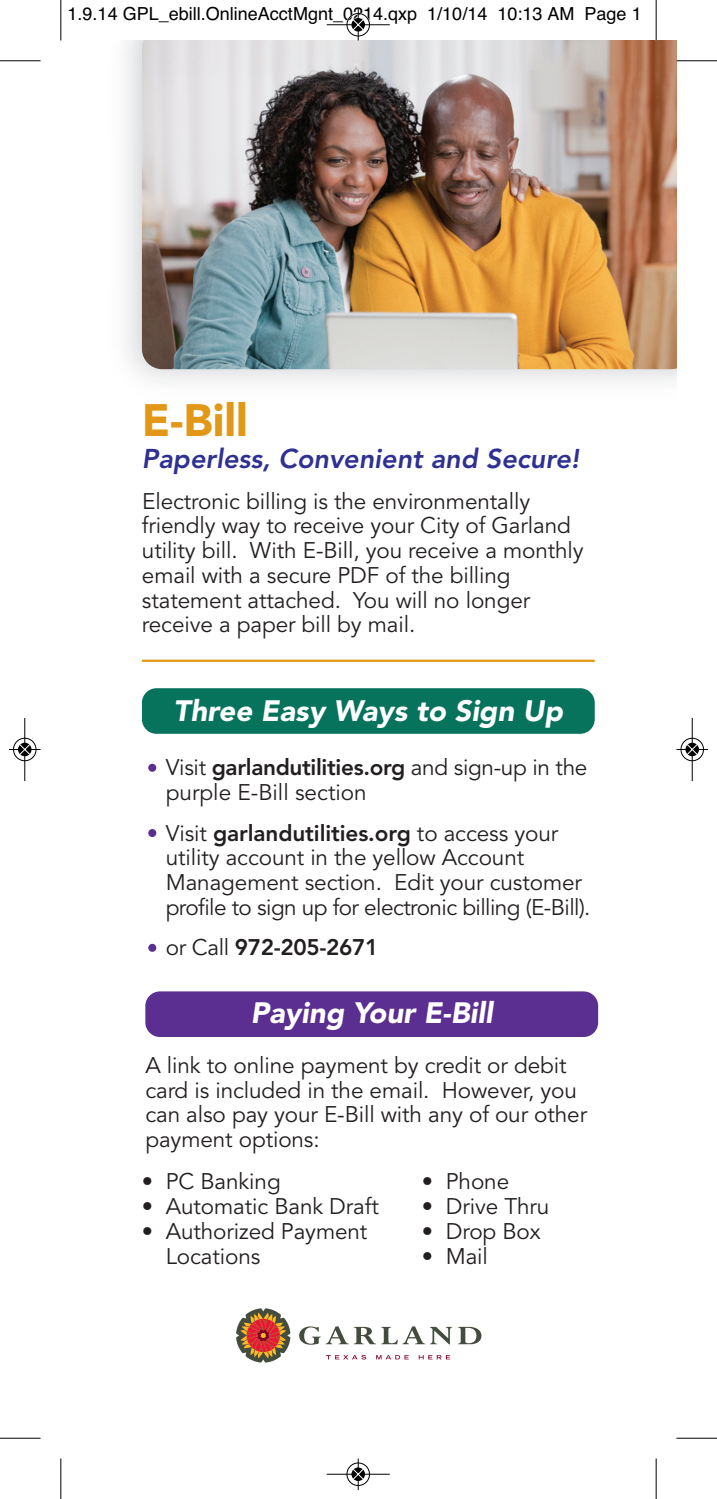
<style>
.page{position:relative;width:717px;height:1499px;background:#fff}
.page>*{position:absolute;margin:0;border:0;box-sizing:border-box;transform-origin:0 0}
.t1{font:74.25px "Avenir";color:#5b2e91}
.t2{font:900 45px "Avenir";color:#e39716}
.t3{font:italic 900 29.25px "Avenir";color:#fff}
.t4{font:italic 800 27px "Avenir";color:#2e3092}
.t5{font:22.5px/24.8px "Avenir";letter-spacing:-.005em;color:#231f20}
.t6{font:800 22.5px "Avenir";letter-spacing:-.015em;color:#231f20}
.t7{font:18px "Helvetica";color:#000}
.s1{font-weight:800}
.s2{font-weight:400}
</style>
<div class="page">
<img style="left:125px;top:40px;width:551px;height:342px">
<img style="left:142px;top:40px;width:534px;height:329px">
<div style="left:142px;top:688px;width:452px;height:46px;background:#07735c;border-radius:15px"></div>
<div style="left:145px;top:991px;width:452px;height:46px;background:#5b2e91;border-radius:15px"></div>
<hr style="left:142px;top:659px;width:452px;height:3px;background:#e39716">
<svg style="left:299px;top:1326px;width:182px;height:18px"></svg>
<svg style="left:236px;top:1308px;width:54px;height:54px"></svg>
<svg style="left:326px;top:1355px;width:40px;height:4px"></svg>
<svg style="left:376px;top:1355px;width:32px;height:4px"></svg>
<svg style="left:418px;top:1355px;width:32px;height:4px"></svg>
<hr style="left:60px;top:0;width:1px;height:40px;background:#000">
<hr style="left:0;top:60px;width:40px;height:1px;background:#000">
<hr style="left:655px;top:0;width:1px;height:40px;background:#000">
<hr style="left:676px;top:60px;width:40px;height:1px;background:#000">
<hr style="left:60px;top:1458px;width:1px;height:40px;background:#000">
<hr style="left:0;top:1437px;width:40px;height:1px;background:#000">
<hr style="left:655px;top:1458px;width:1px;height:40px;background:#000">
<hr style="left:676px;top:1437px;width:40px;height:1px;background:#000">
<div style="left:346px;top:13px;width:24px;height:24px;border:1px solid #fff;border-radius:50%"></div>
<hr style="left:326px;top:24px;width:63px;height:1px;background:#000">
<hr style="left:357px;top:9px;width:1px;height:31px;background:#000">
<div style="left:346px;top:13px;width:23px;height:23px;border:1px solid #000;border-radius:50%"></div>
<svg style="left:351px;top:18px;width:13px;height:14px"></svg>
<svg style="left:352px;top:19px;width:11px;height:11px"></svg>
<div style="left:346px;top:1462px;width:24px;height:24px;border:1px solid #fff;border-radius:50%"></div>
<svg style="left:351px;top:1467px;width:14px;height:14px"></svg>
<hr style="left:326px;top:1473px;width:63px;height:1px;background:#000">
<hr style="left:357px;top:1458px;width:1px;height:32px;background:#000">
<div style="left:346px;top:1462px;width:23px;height:23px;border:1px solid #000;border-radius:50%"></div>
<svg style="left:351px;top:1467px;width:13px;height:13px"></svg>
<svg style="left:352px;top:1468px;width:11px;height:11px"></svg>
<div style="left:13px;top:737px;width:24px;height:24px;border:1px solid #fff;border-radius:50%"></div>
<hr style="left:24px;top:718px;width:1px;height:63px;background:#000">
<hr style="left:9px;top:749px;width:31px;height:1px;background:#000">
<div style="left:13px;top:738px;width:23px;height:23px;border:1px solid #000;border-radius:50%"></div>
<svg style="left:18px;top:742px;width:14px;height:14px"></svg>
<svg style="left:19px;top:744px;width:11px;height:11px"></svg>
<div style="left:679px;top:737px;width:24px;height:24px;border:1px solid #fff;border-radius:50%"></div>
<hr style="left:691px;top:718px;width:1px;height:63px;background:#000">
<hr style="left:676px;top:749px;width:31px;height:1px;background:#000">
<div style="left:680px;top:738px;width:23px;height:23px;border:1px solid #000;border-radius:50%"></div>
<svg style="left:685px;top:742px;width:13px;height:14px"></svg>
<svg style="left:686px;top:744px;width:11px;height:11px"></svg>
<p class="t7" style="left:68px;top:4px;width:575px">1.9.14 GPL_ebill.OnlineAcctMgnt_0214.qxp 1/10/14 10:13 AM Page 1</p>
<h2 class="t2" style="left:142px;top:382px;width:107px">E-Bill</h2>
<p class="t4" style="left:142px;top:448px;width:438px">Paperless, Convenient and Secure!</p>
<p class="t5" style="left:142px;top:490px;width:443px">Electronic billing is the environmentally friendly way to receive your City of Garland utility bill. With E-Bill, you receive a monthly email with a secure PDF of the billing statement attached. You will no longer receive a paper bill by mail.</p>
<h3 class="t3" style="left:173px;top:699px;width:390px">Three Easy Ways to Sign Up</h3>
<h1 class="t1" style="left:142px;top:735px;width:22px">·</h1>
<p class="t5" style="left:166px;top:757px;width:423px">Visit <span class="s1">garlandutilities.org</span> and sign-up in the purple E-Bill section</p>
<h1 class="t1" style="left:142px;top:800px;width:22px">·</h1>
<p class="t5" style="left:166px;top:822px;width:426px">Visit <span class="s1">garlandutilities.org</span> to access your utility account in the yellow Account Management section. Edit your customer profile to sign up for electronic billing (E-Bill).</p>
<h1 class="t1" style="left:142px;top:915px;width:22px">·</h1>
<p class="t6" style="left:166px;top:938px;width:214px"><span class="s2">or Call</span> 972-205-2671</p>
<h3 class="t3" style="left:250px;top:1001px;width:243px">Paying Your E-Bill</h3>
<p class="t5" style="left:145px;top:1054px;width:443px">A link to online payment by credit or debit card is included in the email. However, you can also pay your E-Bill with any of our other payment options:</p>
<p class="t5" style="left:142px;top:1171px;width:140px">• PC Banking</p>
<p class="t5" style="left:142px;top:1195px;width:238px">• Automatic Bank Draft</p>
<p class="t5" style="left:166px;top:1220px;width:203px;text-indent:-24px">• Authorized Payment<br>Locations</p>
<p class="t5" style="left:421px;top:1171px;width:89px">• Phone</p>
<p class="t5" style="left:421px;top:1195px;width:129px">• Drive Thru</p>
<p class="t5" style="left:421px;top:1220px;width:120px">• Drop Box</p>
<p class="t5" style="left:421px;top:1245px;width:67px">• Mail</p>
</div>
